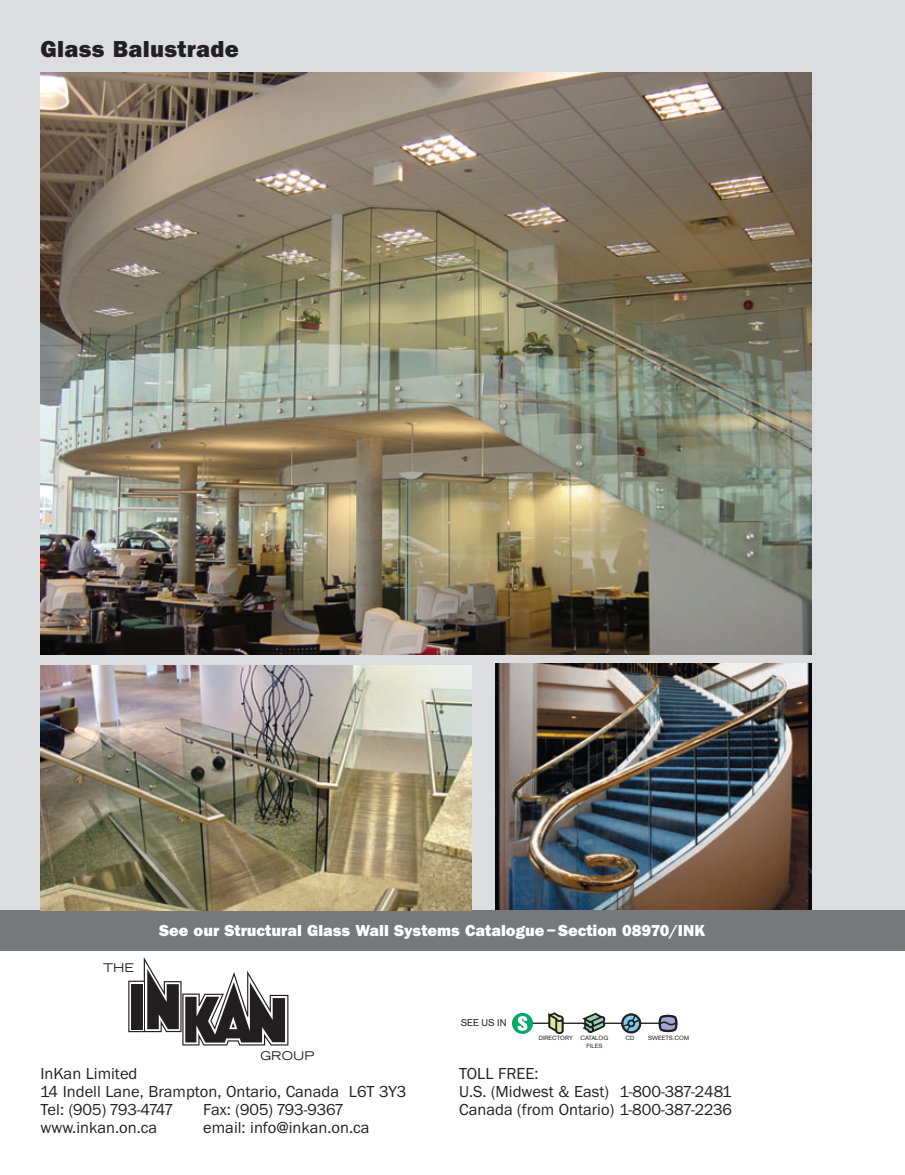
<style>
.page{position:relative;width:905px;height:1175px;background:#fff}
.page>*{position:absolute;margin:0;border:0;box-sizing:border-box;transform-origin:0 0}
.t1{font:24px "Franklin Gothic Hvy";letter-spacing:.01em;color:#231f20}
.t2{font:16.5px "Franklin Gothic";color:#231f20}
.t3{font:16.5px "Franklin Gothic Hvy";color:#fff}
.t4{font:expanded 12px "Trade Gothic LH";color:#231f20}
.t5{font:9.6px "Akzidenz Grotesk";color:#231f20}
.t6{font:6px "Akzidenz Grotesk";color:#231f20}
</style>
<div class="page">
<img style="left:904px;top:1px;width:1px;height:950px">
<img style="left:0;top:0;width:904px;height:1046px">
<h1 class="t1" style="left:40px;top:40px;width:200px">Glass Balustrade</h1>
<p class="t4" style="left:103px;top:963px;width:32px">THE</p>
<p class="t3" style="left:159px;top:924px;width:548px">See our Structural Glass Wall Systems Catalogue–Section 08970/INK</p>
<p class="t4" style="left:260px;top:1051px;width:55px">GROUP</p>
<p class="t5" style="left:460px;top:1019px;width:47px">SEE US IN</p>
<p class="t6" style="left:539px;top:1036px;width:71px">DIRECTORY CATALOG</p>
<p class="t6" style="left:625px;top:1035px;width:10px">CD</p>
<p class="t6" style="left:648px;top:1036px;width:42px">SWEETS.COM</p>
<p class="t6" style="left:586px;top:1043px;width:18px">FILES</p>
<p class="t2" style="left:40px;top:1067px;width:98px">InKan Limited</p>
<p class="t2" style="left:459px;top:1067px;width:81px">TOLL FREE:</p>
<p class="t2" style="left:40px;top:1085px;width:367px">14 Indell Lane, Brampton, Ontario, Canada L6T 3Y3</p>
<p class="t2" style="left:459px;top:1085px;width:273px">U.S. (Midwest &amp; East) 1-800-387-2481</p>
<p class="t2" style="left:40px;top:1103px;width:133px">Tel: (905) 793-4747</p>
<p class="t2" style="left:203px;top:1103px;width:141px">Fax: (905) 793-9367</p>
<p class="t2" style="left:459px;top:1103px;width:274px">Canada (from Ontario) 1-800-387-2236</p>
<p class="t2" style="left:40px;top:1121px;width:118px">www.inkan.on.ca</p>
<p class="t2" style="left:203px;top:1121px;width:168px">email: info@inkan.on.ca</p>
</div>
